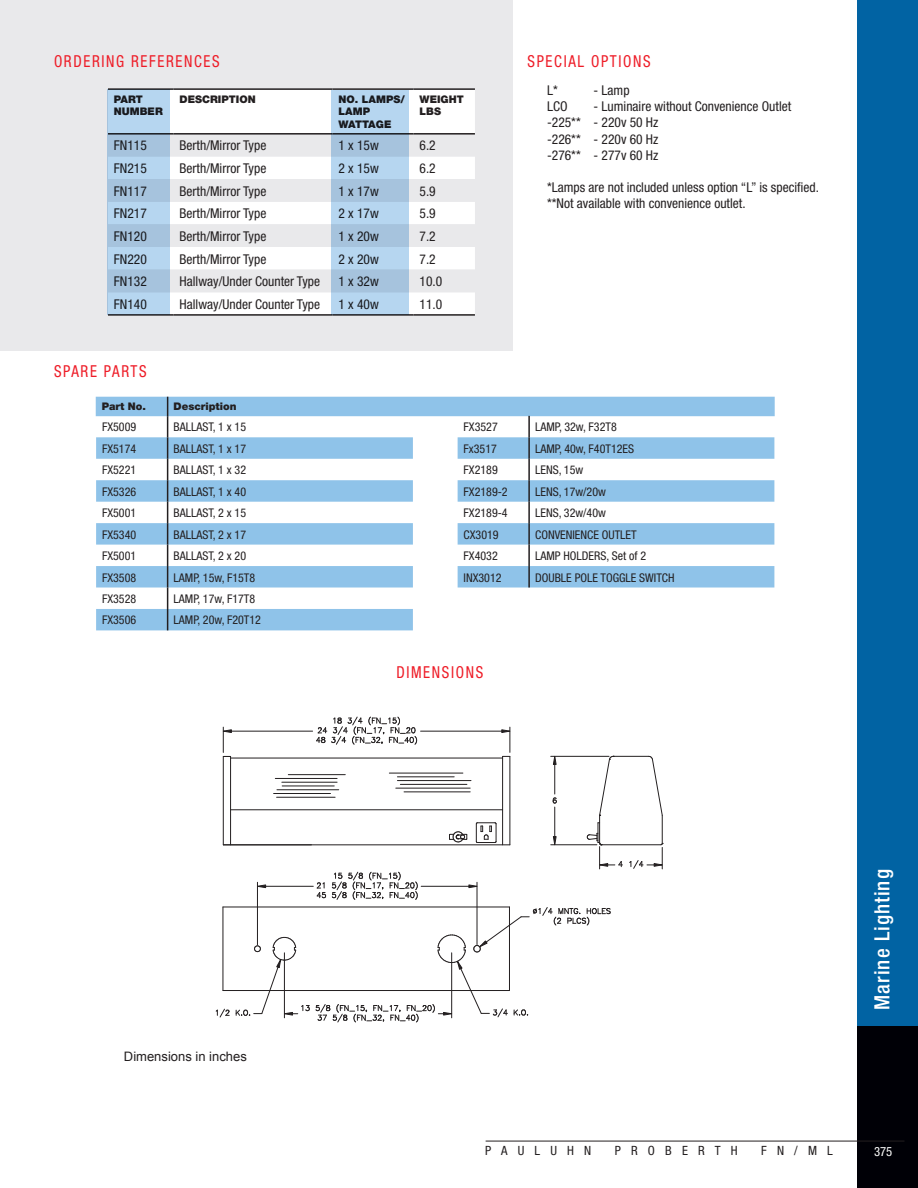
<style>
.page{position:relative;width:918px;height:1188px;background:#fff}
.page>*{position:absolute;margin:0;border:0;box-sizing:border-box;transform-origin:0 0}
.t1{font:500 condensed 21px "Helvetica Neue LT Std";letter-spacing:.05em;color:#fff}
.t2{font:condensed 16.5px "Helvetica Neue";letter-spacing:.11em;color:#ee1c27;scale:.91 1}
.t3{font:condensed 13.5px "Helvetica Neue";color:#231f20}
.t4{font:13.05px "Arial";color:#231f20}
.t5{font:condensed 12.75px "Helvetica Neue";letter-spacing:.8em;color:#231f20}
.feature_list_-_spaci{font:condensed 12.75px "Helvetica Neue";color:#fff}
.t6{font:condensed 12px "Helvetica Neue";color:#231f20}
.t7{font:900 10.5px/12.6px "Helvetica Neue LT Std";color:#231f20}
.t8{font:900 10.5px "Helvetica Neue LT Std";letter-spacing:-.03em;color:#231f20}
</style>
<div class="page">
<div style="left:0;top:0;width:513px;height:350px;background:#e9e9eb"></div>
<div style="left:858px;top:0;width:60px;height:1026px;background:#0163a3"></div>
<div style="left:858px;top:1026px;width:60px;height:162px;background:#000006"></div>
<hr style="left:486px;top:1141px;width:418px;height:1px;background:#231f20">
<div style="left:170px;top:90px;width:305px;height:224px;background:#fff"></div>
<svg style="left:170px;top:135px;width:305px;height:157px"></svg>
<hr style="left:108px;top:133px;width:66px;height:2px;background:#231f20">
<hr style="left:174px;top:133px;width:159px;height:2px;background:#231f20">
<hr style="left:333px;top:133px;width:81px;height:2px;background:#231f20">
<hr style="left:414px;top:133px;width:61px;height:2px;background:#231f20">
<hr style="left:108px;top:88px;width:66px;height:2px;background:#231f20">
<hr style="left:174px;top:88px;width:159px;height:2px;background:#231f20">
<hr style="left:333px;top:88px;width:81px;height:2px;background:#231f20">
<hr style="left:414px;top:88px;width:61px;height:2px;background:#231f20">
<hr style="left:108px;top:314px;width:66px;height:2px;background:#231f20">
<hr style="left:174px;top:314px;width:159px;height:2px;background:#231f20">
<hr style="left:333px;top:314px;width:81px;height:2px;background:#231f20">
<hr style="left:414px;top:314px;width:61px;height:2px;background:#231f20">
<div style="left:108px;top:89px;width:62px;height:225px;background:linear-gradient(to right,#aecde6,#aecde6)"></div>
<div style="left:331px;top:90px;width:78px;height:224px;background:linear-gradient(to right,#afcde7,#afcde7)"></div>
<svg style="left:96px;top:397px;width:679px;height:233px"></svg>
<svg style="left:458px;top:437px;width:316px;height:151px;fill:#8fc3e9"></svg>
<hr style="left:528px;top:416px;width:2px;height:21px;background:#231f20">
<hr style="left:528px;top:437px;width:2px;height:22px;background:#231f20">
<hr style="left:528px;top:459px;width:2px;height:21px;background:#231f20">
<hr style="left:528px;top:480px;width:2px;height:22px;background:#231f20">
<hr style="left:528px;top:502px;width:2px;height:21px;background:#231f20">
<hr style="left:528px;top:523px;width:2px;height:22px;background:#231f20">
<hr style="left:528px;top:545px;width:2px;height:21px;background:#231f20">
<hr style="left:528px;top:566px;width:2px;height:22px;background:#231f20">
<hr style="left:601px;top:844px;width:60px;height:1px;background:#231f20">
<hr style="left:613px;top:756px;width:36px;height:1px;background:#231f20">
<svg style="left:629px;top:756px;width:34px;height:114px"></svg>
<svg style="left:215px;top:716px;width:407px;height:306px"></svg>
<p class="t2" style="left:54px;top:52px;width:183px">ORDERING REFERENCES</p>
<p class="t7" style="left:114px;top:93px;width:50px">PART<br>NUMBER</p>
<p class="t7" style="left:180px;top:93px;width:78px">DESCRIPTION</p>
<p class="t7" style="left:339px;top:93px;width:68px">NO. LAMPS/<br>LAMP</p>
<p class="t8" style="left:339px;top:118px;width:54px">WATTAGE</p>
<p class="t7" style="left:420px;top:93px;width:46px">WEIGHT<br>LBS</p>
<p class="t3" style="left:114px;top:138px;width:34px">FN115</p>
<p class="t3" style="left:180px;top:138px;width:88px">Berth/Mirror Type</p>
<p class="t3" style="left:339px;top:138px;width:42px">1 x 15w</p>
<p class="t3" style="left:420px;top:138px;width:18px">6.2</p>
<p class="t3" style="left:114px;top:161px;width:34px">FN215</p>
<p class="t3" style="left:180px;top:161px;width:88px">Berth/Mirror Type</p>
<p class="t3" style="left:339px;top:161px;width:42px">2 x 15w</p>
<p class="t3" style="left:420px;top:161px;width:18px">6.2</p>
<p class="t3" style="left:114px;top:183px;width:34px">FN117</p>
<p class="t3" style="left:180px;top:183px;width:88px">Berth/Mirror Type</p>
<p class="t3" style="left:339px;top:183px;width:42px">1 x 17w</p>
<p class="t3" style="left:420px;top:183px;width:18px">5.9</p>
<p class="t3" style="left:114px;top:206px;width:34px">FN217</p>
<p class="t3" style="left:180px;top:206px;width:88px">Berth/Mirror Type</p>
<p class="t3" style="left:339px;top:206px;width:42px">2 x 17w</p>
<p class="t3" style="left:420px;top:206px;width:18px">5.9</p>
<p class="t3" style="left:114px;top:228px;width:34px">FN120</p>
<p class="t3" style="left:180px;top:228px;width:88px">Berth/Mirror Type</p>
<p class="t3" style="left:339px;top:228px;width:42px">1 x 20w</p>
<p class="t3" style="left:420px;top:228px;width:18px">7.2</p>
<p class="t3" style="left:114px;top:251px;width:34px">FN220</p>
<p class="t3" style="left:180px;top:251px;width:88px">Berth/Mirror Type</p>
<p class="t3" style="left:339px;top:251px;width:42px">2 x 20w</p>
<p class="t3" style="left:420px;top:251px;width:18px">7.2</p>
<p class="t3" style="left:114px;top:274px;width:34px">FN132</p>
<p class="t3" style="left:180px;top:274px;width:142px">Hallway/Under Counter Type</p>
<p class="t3" style="left:339px;top:274px;width:42px">1 x 32w</p>
<p class="t3" style="left:420px;top:274px;width:24px">10.0</p>
<p class="t3" style="left:114px;top:296px;width:34px">FN140</p>
<p class="t3" style="left:180px;top:296px;width:142px">Hallway/Under Counter Type</p>
<p class="t3" style="left:339px;top:296px;width:42px">1 x 40w</p>
<p class="t3" style="left:420px;top:296px;width:24px">11.0</p>
<p class="t2" style="left:54px;top:362px;width:103px">SPARE PARTS</p>
<p class="t7" style="left:102px;top:400px;width:46px">Part No.</p>
<p class="t7" style="left:174px;top:400px;width:64px">Description</p>
<p class="t2" style="left:528px;top:52px;width:137px">SPECIAL OPTIONS</p>
<p class="t3" style="left:547px;top:82px;width:12px">L*</p>
<p class="t3" style="left:594px;top:82px;width:37px">- Lamp</p>
<p class="t3" style="left:547px;top:99px;width:22px">LCO</p>
<p class="t3" style="left:594px;top:99px;width:199px">- Luminaire without Convenience Outlet</p>
<p class="t3" style="left:547px;top:115px;width:113px">-225** - 220v 50 Hz</p>
<p class="t3" style="left:547px;top:131px;width:113px">-226** - 220v 60 Hz</p>
<p class="t3" style="left:547px;top:147px;width:113px">-276** - 277v 60 Hz</p>
<p class="t3" style="left:547px;top:180px;width:273px">*Lamps are not included unless option “L” is specified.</p>
<p class="t3" style="left:547px;top:196px;width:200px">**Not available with convenience outlet.</p>
<p class="t6" style="left:102px;top:420px;width:36px">FX5009</p>
<p class="t6" style="left:174px;top:420px;width:74px">BALLAST, 1 x 15</p>
<p class="t6" style="left:102px;top:442px;width:36px">FX5174</p>
<p class="t6" style="left:174px;top:442px;width:74px">BALLAST, 1 x 17</p>
<p class="t6" style="left:102px;top:463px;width:36px">FX5221</p>
<p class="t6" style="left:174px;top:463px;width:74px">BALLAST, 1 x 32</p>
<p class="t6" style="left:102px;top:485px;width:36px">FX5326</p>
<p class="t6" style="left:174px;top:485px;width:74px">BALLAST, 1 x 40</p>
<p class="t6" style="left:102px;top:506px;width:36px">FX5001</p>
<p class="t6" style="left:174px;top:506px;width:74px">BALLAST, 2 x 15</p>
<p class="t6" style="left:102px;top:527px;width:36px">FX5340</p>
<p class="t6" style="left:174px;top:527px;width:74px">BALLAST, 2 x 17</p>
<p class="t6" style="left:102px;top:549px;width:36px">FX5001</p>
<p class="t6" style="left:174px;top:549px;width:74px">BALLAST, 2 x 20</p>
<p class="t6" style="left:102px;top:570px;width:36px">FX3508</p>
<p class="t6" style="left:174px;top:570px;width:83px">LAMP, 15w, F15T8</p>
<p class="t6" style="left:102px;top:592px;width:36px">FX3528</p>
<p class="t6" style="left:174px;top:592px;width:83px">LAMP, 17w, F17T8</p>
<p class="t6" style="left:102px;top:613px;width:36px">FX3506</p>
<p class="t6" style="left:174px;top:613px;width:89px">LAMP, 20w, F20T12</p>
<p class="t6" style="left:464px;top:420px;width:36px">FX3527</p>
<p class="t6" style="left:535px;top:420px;width:83px">LAMP, 32w, F32T8</p>
<p class="t6" style="left:464px;top:442px;width:35px">Fx3517</p>
<p class="t6" style="left:535px;top:442px;width:100px">LAMP, 40w, F40T12ES</p>
<p class="t6" style="left:464px;top:463px;width:36px">FX2189</p>
<p class="t6" style="left:535px;top:463px;width:50px">LENS, 15w</p>
<p class="t6" style="left:464px;top:485px;width:46px">FX2189-2</p>
<p class="t6" style="left:535px;top:485px;width:72px">LENS, 17w/20w</p>
<p class="t6" style="left:464px;top:506px;width:46px">FX2189-4</p>
<p class="t6" style="left:535px;top:506px;width:72px">LENS, 32w/40w</p>
<p class="t6" style="left:464px;top:527px;width:37px">CX3019</p>
<p class="t6" style="left:535px;top:527px;width:103px">CONVENIENCE OUTLET</p>
<p class="t6" style="left:464px;top:549px;width:36px">FX4032</p>
<p class="t6" style="left:535px;top:549px;width:113px">LAMP HOLDERS, Set of 2</p>
<p class="t6" style="left:464px;top:570px;width:39px">INX3012</p>
<p class="t6" style="left:535px;top:570px;width:141px">DOUBLE POLE TOGGLE SWITCH</p>
<p class="t2" style="left:396px;top:663px;width:97px">DIMENSIONS</p>
<p class="t4" style="left:124px;top:1048px;width:124px">Dimensions in inches</p>
<p class="t1" style="left:870px;top:1010px;width:142px;rotate:-90deg">Marine Lighting</p>
<p class="t5" style="left:485px;top:1143px;width:108px">PAULUHN</p>
<p class="t5" style="left:615px;top:1143px;width:29px">P ro</p>
<p class="t5" style="left:665px;top:1143px;width:32px">B erth</p>
<p class="t5" style="left:761px;top:1143px;width:73px">FN/m L</p>
<p class="feature_list_-_spaci" style="left:874px;top:1144px;width:20px">375</p>
</div>
